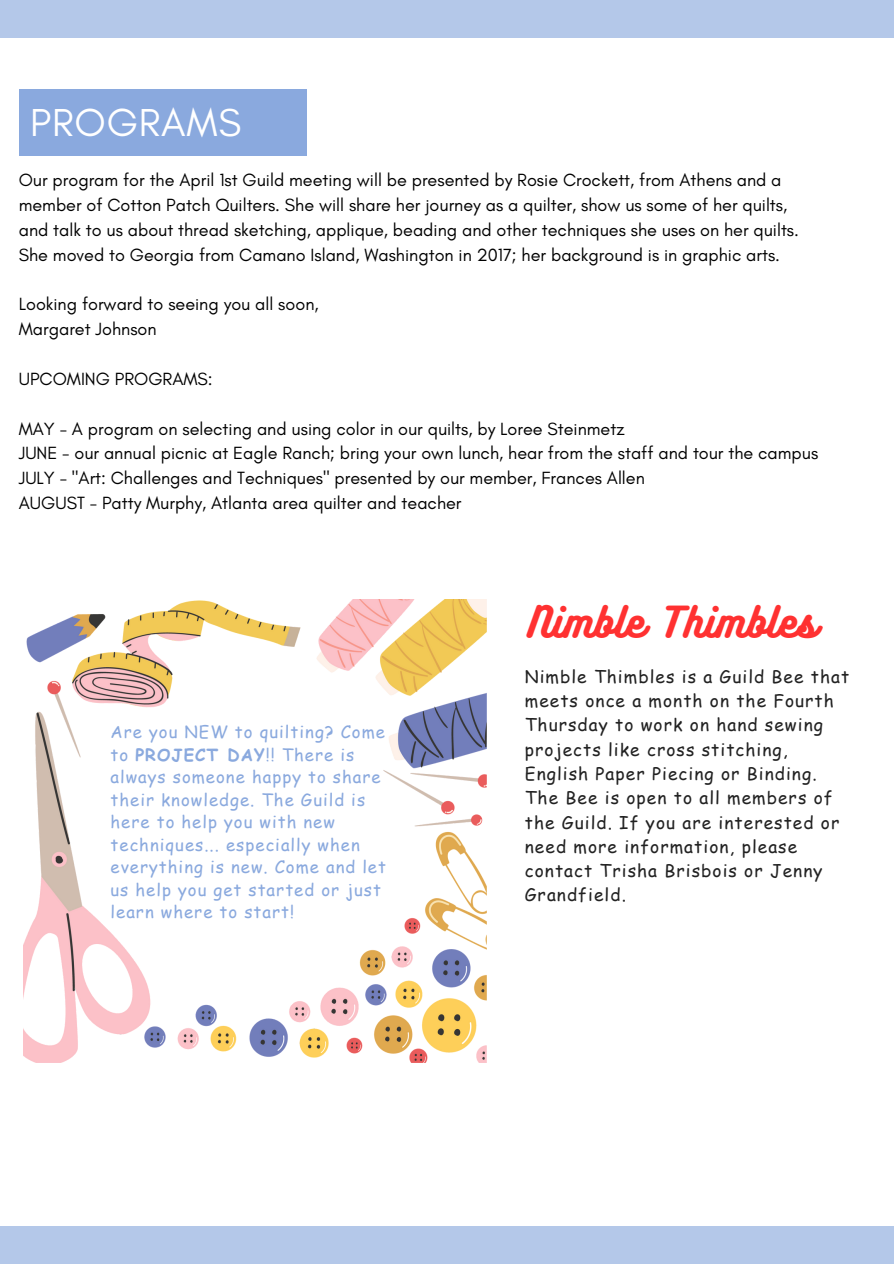
<style>
.page{position:relative;width:894px;height:1264px;background:#fff}
.page>*{position:absolute;margin:0;border:0;box-sizing:border-box;transform-origin:0 0}
.t1{font:39.75px "Glacial Indifference";letter-spacing:.02em;color:#fff}
.t2{font:38.25px "Bukhari Script";letter-spacing:.02em;color:#ff3131}
.t3{font:18px/24.8px "Glacial Indifference";color:#000}
.t4{font:17.4px/24.3px "Comic Sans MS";letter-spacing:.06em;color:#222}
.t5{font:16.8px/22.5px "Comic Sans MS";letter-spacing:.06em;color:#8aa9de}
.s1{font-weight:700}
</style>
<div class="page">
<div style="left:0;top:1225px;width:893px;height:38px;background:#b4c8e9"></div>
<div style="left:0;top:0;width:893px;height:38px;background:#b4c8e9"></div>
<div style="left:19px;top:89px;width:287px;height:67px;background:#8aa9de"></div>
<img style="left:23px;top:599px;width:464px;height:463px">
<p class="t1" style="left:30px;top:98px;width:212px">PROGRAMS</p>
<h1 class="t3" style="left:19px;top:168px;width:781px">Our program for the April 1st Guild meeting will be presented by Rosie Crockett, from Athens and a member of Cotton Patch Quilters. She will share her journey as a quilter, show us some of her quilts, and talk to us about thread sketching, applique, beading and other techniques she uses on her quilts.<br>She moved to Georgia from Camano Island, Washington in 2017; her background is in graphic arts.</h1>
<p class="t3" style="left:19px;top:292px;width:301px">Looking forward to seeing you all soon,</p>
<p class="t3" style="left:19px;top:316px;width:139px">Margaret Johnson</p>
<p class="t3" style="left:19px;top:366px;width:195px">UPCOMING PROGRAMS:</p>
<h3 class="t3" style="left:19px;top:416px;width:607px">MAY - A program on selecting and using color in our quilts, by Loree Steinmetz</h3>
<p class="t3" style="left:19px;top:441px;width:800px">JUNE - our annual picnic at Eagle Ranch; bring your own lunch, hear from the staff and tour the campus</p>
<p class="t3" style="left:19px;top:465px;width:627px">JULY - "Art: Challenges and Techniques" presented by our member, Frances Allen</p>
<p class="t3" style="left:19px;top:490px;width:444px">AUGUST - Patty Murphy, Atlanta area quilter and teacher</p>
<h2 class="t5" style="left:110px;top:720px;width:277px">Are you NEW to quilting? Come to <span class="s1">PROJECT DAY</span>!! There is always someone happy to share their knowledge. The Guild is here to help you with new techniques... especially when everything is new. Come and let us help you get started or just learn where to start!</h2>
<p class="t2" style="left:528px;top:597px;width:290px">Nimble Thimbles</p>
<p class="t4" style="left:524px;top:663px;width:326px">Nimble Thimbles is a Guild Bee that meets once a month on the Fourth<br>Thursday to work on hand sewing projects like cross stitching,<br>English Paper Piecing or Binding.<br>The Bee is open to all members of the Guild. If you are interested or need more information, please contact Trisha Brisbois or Jenny<br>Grandfield.</p>
</div>
